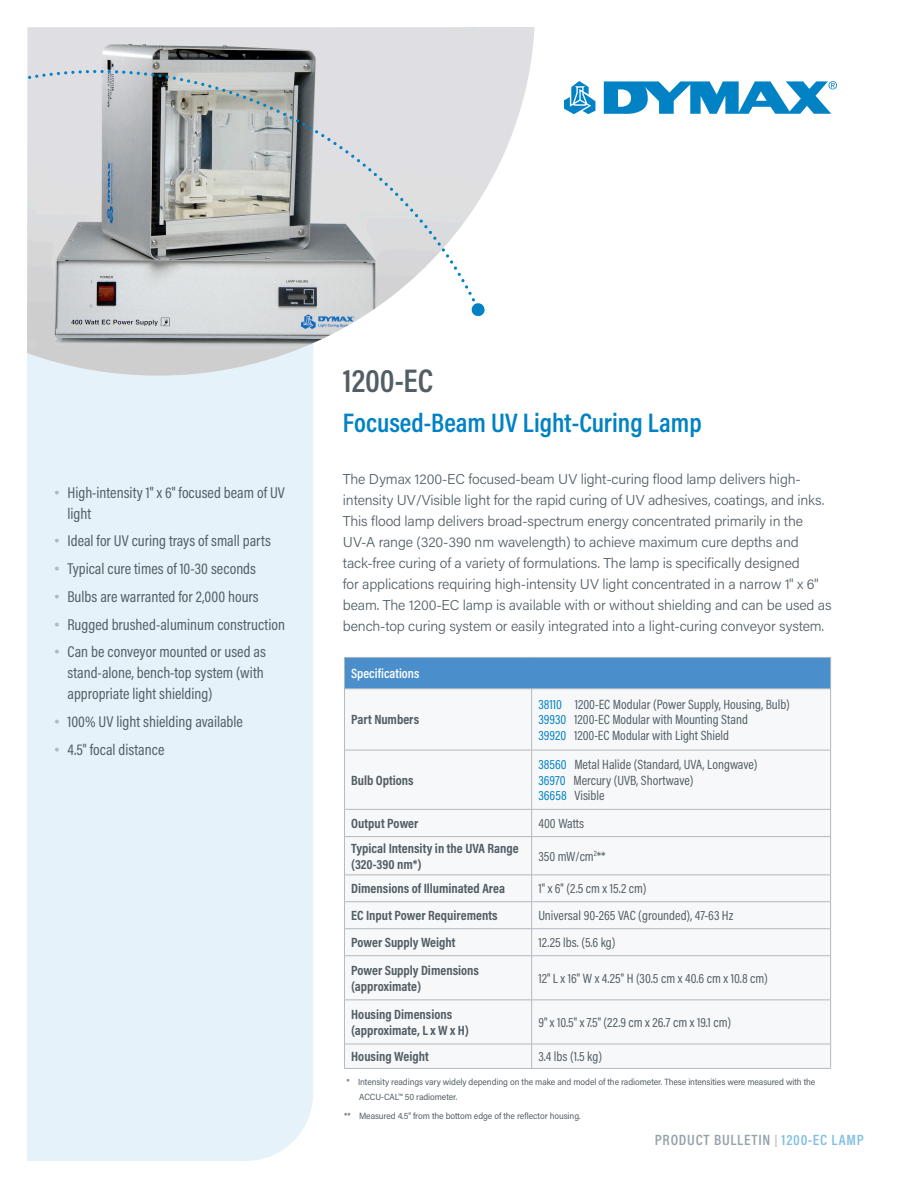
<style>
.page{position:relative;width:918px;height:1188px;background:#fff}
.page>*{position:absolute;margin:0;border:0;box-sizing:border-box;transform-origin:0 0}
.t1{font:600 33px "Acumin Pro Cond";color:#525e65}
.t2{font:600 27px "Acumin Pro Cond";color:#0082c4}
.t3{font:15.75px/21px "Acumin Pro Cond";color:#525e65}
.t4{font:600 15px "Acumin Pro Cond";letter-spacing:.05em;color:#95a3ab}
.t5{font:300 14.25px/21px "Acumin Pro";letter-spacing:-.01em;color:#525e65}
.t6{font:13.5px/15.8px "Acumin Pro Cond";color:#525e65}
.t7{font:700 13.5px/15.8px "Acumin Pro Cond";color:#525e65}
.t8{font:600 13.5px "Acumin Pro Cond";color:#fff}
.t9{font:9px/15px "Acumin Pro Semi Cond";letter-spacing:-.01em;color:#525e65}
.s1{font-family:"Arial Nova";font-weight:300;color:#b1bac0}
.s2{color:#0082c4}
.s3{font-size:12px;color:#b1bac0}
.s4{color:#80c0e1}
</style>
<div class="page">
<div style="left:27px;top:376px;width:286px;height:785px;background:#e6f2f9"></div>
<img style="left:27px;top:27px;width:508px;height:349px">
<svg style="left:564px;top:81px;width:31px;height:33px"></svg>
<svg style="left:604px;top:81px;width:233px;height:33px"></svg>
<svg style="left:28px;top:70px;width:459px;height:246px;background:#c2c4c6"></svg>
<div style="left:344px;top:657px;width:487px;height:32px;background:#4a8ecc"></div>
<svg style="left:345px;top:689px;width:485px;height:379px"></svg>
<hr style="left:344px;top:658px;width:1px;height:31px;background:#b1bac0">
<hr style="left:344px;top:689px;width:1px;height:61px;background:#b1bac0">
<hr style="left:344px;top:750px;width:188px;height:1px;background:#b1bac0">
<hr style="left:344px;top:750px;width:1px;height:59px;background:#b1bac0">
<hr style="left:532px;top:750px;width:299px;height:1px;background:#b1bac0">
<hr style="left:344px;top:809px;width:188px;height:1px;background:#b1bac0">
<svg style="left:344px;top:810px;width:1px;height:26px"></svg>
<hr style="left:532px;top:809px;width:299px;height:1px;background:#b1bac0">
<hr style="left:344px;top:836px;width:188px;height:1px;background:#b1bac0">
<hr style="left:344px;top:837px;width:1px;height:38px;background:#b1bac0">
<hr style="left:532px;top:836px;width:299px;height:1px;background:#b1bac0">
<hr style="left:344px;top:875px;width:188px;height:1px;background:#b1bac0">
<hr style="left:532px;top:875px;width:299px;height:1px;background:#b1bac0">
<hr style="left:344px;top:901px;width:188px;height:1px;background:#b1bac0">
<hr style="left:532px;top:901px;width:299px;height:1px;background:#b1bac0">
<hr style="left:344px;top:928px;width:188px;height:1px;background:#b1bac0">
<svg style="left:344px;top:876px;width:1px;height:79px"></svg>
<hr style="left:532px;top:928px;width:299px;height:1px;background:#b1bac0">
<hr style="left:344px;top:955px;width:188px;height:1px;background:#b1bac0">
<hr style="left:344px;top:956px;width:1px;height:44px;background:#b1bac0">
<hr style="left:532px;top:955px;width:299px;height:1px;background:#b1bac0">
<hr style="left:344px;top:1000px;width:188px;height:1px;background:#b1bac0">
<hr style="left:344px;top:1000px;width:1px;height:44px;background:#b1bac0">
<hr style="left:532px;top:1000px;width:299px;height:1px;background:#b1bac0">
<hr style="left:344px;top:1044px;width:188px;height:1px;background:#b1bac0">
<svg style="left:344px;top:1045px;width:1px;height:23px"></svg>
<hr style="left:532px;top:1044px;width:299px;height:1px;background:#b1bac0">
<hr style="left:344px;top:1068px;width:188px;height:1px;background:#b1bac0">
<hr style="left:532px;top:1068px;width:299px;height:1px;background:#b1bac0">
<hr style="left:532px;top:688px;width:299px;height:1px;background:#b1bac0">
<hr style="left:531px;top:689px;width:1px;height:61px;background:#b1bac0">
<hr style="left:531px;top:750px;width:1px;height:59px;background:#b1bac0">
<svg style="left:531px;top:810px;width:1px;height:26px"></svg>
<hr style="left:531px;top:837px;width:1px;height:38px;background:#b1bac0">
<svg style="left:531px;top:876px;width:1px;height:80px"></svg>
<hr style="left:531px;top:956px;width:1px;height:44px;background:#b1bac0">
<hr style="left:531px;top:1000px;width:1px;height:44px;background:#b1bac0">
<svg style="left:531px;top:1044px;width:1px;height:24px"></svg>
<hr style="left:830px;top:658px;width:1px;height:31px;background:#b1bac0">
<hr style="left:830px;top:689px;width:1px;height:61px;background:#b1bac0">
<hr style="left:830px;top:750px;width:1px;height:59px;background:#b1bac0">
<svg style="left:830px;top:810px;width:1px;height:26px"></svg>
<hr style="left:830px;top:837px;width:1px;height:38px;background:#b1bac0">
<svg style="left:830px;top:876px;width:1px;height:80px"></svg>
<hr style="left:830px;top:956px;width:1px;height:44px;background:#b1bac0">
<hr style="left:830px;top:1000px;width:1px;height:44px;background:#b1bac0">
<svg style="left:830px;top:1044px;width:1px;height:24px"></svg>
<hr style="left:344px;top:657px;width:188px;height:1px;background:#b1bac0">
<hr style="left:532px;top:657px;width:299px;height:1px;background:#b1bac0">
<hr style="left:344px;top:688px;width:188px;height:1px;background:#b1bac0">
<p class="t3" style="left:68px;top:481px;width:219px;text-indent:-14px"><span class="s1">•</span> High-intensity 1" x 6" focused beam of UV light</p>
<p class="t3" style="left:54px;top:530px;width:218px"><span class="s1">•</span> Ideal for UV curing trays of small parts</p>
<p class="t3" style="left:54px;top:558px;width:204px"><span class="s1">•</span> Typical cure times of 10-30 seconds</p>
<p class="t3" style="left:54px;top:586px;width:206px"><span class="s1">•</span> Bulbs are warranted for 2,000 hours</p>
<p class="t3" style="left:54px;top:613px;width:233px"><span class="s1">•</span> Rugged brushed-aluminum construction</p>
<p class="t3" style="left:68px;top:641px;width:200px;text-indent:-14px"><span class="s1">•</span> Can be conveyor mounted or used as stand-alone, bench-top system (with appropriate light shielding)</p>
<p class="t3" style="left:54px;top:711px;width:190px"><span class="s1">•</span> 100% UV light shielding available</p>
<p class="t3" style="left:54px;top:739px;width:112px"><span class="s1">•</span> 4.5" focal distance</p>
<h1 class="t1" style="left:343px;top:359px;width:92px">1200-EC</h1>
<h2 class="t2" style="left:343px;top:405px;width:360px">Focused-Beam UV Light-Curing Lamp</h2>
<p class="t5" style="left:343px;top:468px;width:490px">The Dymax 1200-EC focused-beam UV light-curing flood lamp delivers high&shy;intensity UV/Visible light for the rapid curing of UV adhesives, coatings, and inks.<br>This flood lamp delivers broad-spectrum energy concentrated primarily in the UV-A range (320-390 nm wavelength) to achieve maximum cure depths and tack-free curing of a variety of formulations. The lamp is specifically designed<br>for applications requiring high-intensity UV light concentrated in a narrow 1" x 6" beam. The 1200-EC lamp is available with or without shielding and can be used as bench-top curing system or easily integrated into a light-curing conveyor system.</p>
<p class="t8" style="left:351px;top:665px;width:70px">Specifications</p>
<p class="t7" style="left:351px;top:711px;width:69px">Part Numbers</p>
<p class="t6" style="left:538px;top:696px;width:253px"><span class="s2">38110</span> 1200-EC Modular (Power Supply, Housing, Bulb)<br><span class="s2">39930</span> 1200-EC Modular with Mounting Stand<br><span class="s2">39920</span> 1200-EC Modular with Light Shield</p>
<p class="t7" style="left:351px;top:772px;width:64px">Bulb Options</p>
<p class="t6" style="left:538px;top:756px;width:221px"><span class="s2">38560</span> Metal Halide (Standard, UVA, Longwave)<br><span class="s2">36970</span> Mercury (UVB, Shortwave)<br><span class="s2">36658</span> Visible</p>
<p class="t7" style="left:351px;top:815px;width:69px">Output Power</p>
<p class="t6" style="left:538px;top:815px;width:47px">400 Watts</p>
<p class="t7" style="left:351px;top:840px;width:169px">Typical Intensity in the UVA Range (320-390 nm*)</p>
<p class="t6" style="left:538px;top:848px;width:69px">350 mW/cm<sup>2</sup>**</p>
<p class="t7" style="left:351px;top:880px;width:155px">Dimensions of Illuminated Area</p>
<p class="t6" style="left:538px;top:880px;width:109px">1" x 6" (2.5 cm x 15.2 cm)</p>
<p class="t7" style="left:351px;top:907px;width:148px">EC Input Power Requirements</p>
<p class="t6" style="left:538px;top:907px;width:196px">Universal 90-265 VAC (grounded), 47-63 Hz</p>
<p class="t7" style="left:351px;top:934px;width:106px">Power Supply Weight</p>
<p class="t6" style="left:538px;top:934px;width:79px">12.25 lbs. (5.6 kg)</p>
<p class="t7" style="left:351px;top:962px;width:129px">Power Supply Dimensions (approximate)</p>
<p class="t6" style="left:538px;top:970px;width:231px">12" L x 16" W x 4.25" H (30.5 cm x 40.6 cm x 10.8 cm)</p>
<p class="t7" style="left:351px;top:1006px;width:119px">Housing Dimensions (approximate, L x W x H)</p>
<p class="t6" style="left:538px;top:1014px;width:194px">9" x 10.5" x 7.5" (22.9 cm x 26.7 cm x 19.1 cm)</p>
<p class="t7" style="left:351px;top:1048px;width:79px">Housing Weight</p>
<p class="t6" style="left:538px;top:1048px;width:65px">3.4 lbs (1.5 kg)</p>
<p class="t9" style="left:359px;top:1074px;width:458px;text-indent:-13px">* Intensity readings vary widely depending on the make and model of the radiometer. These intensities were measured with the<br>ACCU-CAL™ 50 radiometer.</p>
<p class="t9" style="left:344px;top:1108px;width:238px">** Measured 4.5" from the bottom edge of the reflector housing.</p>
<p class="t4" style="left:655px;top:1130px;width:211px">PRODUCT BULLETIN <span class="s3">|</span> <span class="s4">1200-EC LAMP</span></p>
</div>
